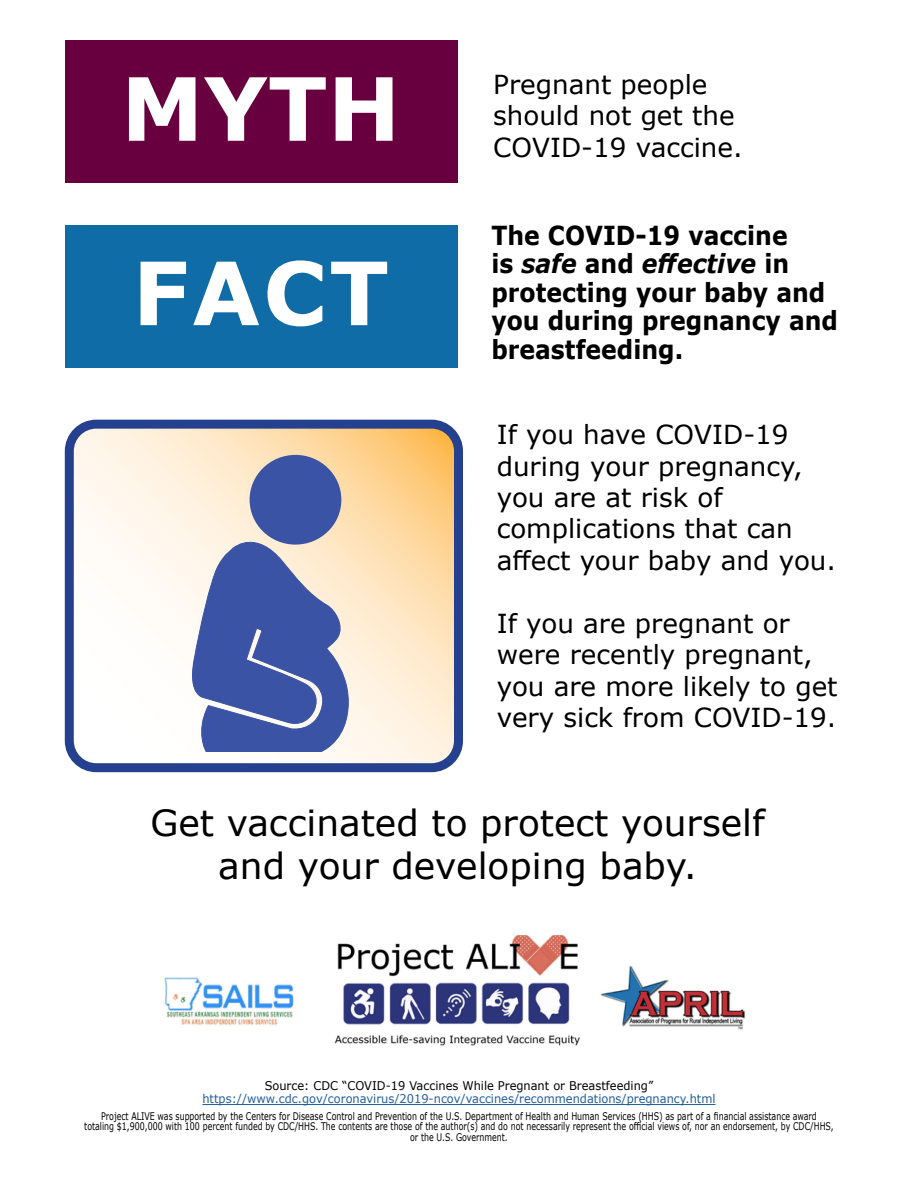
<style>
.page{position:relative;width:918px;height:1188px;background:#fff}
.page>*{position:absolute;margin:0;border:0;box-sizing:border-box;transform-origin:0 0}
.t1{font:700 87.3px "Verdana";letter-spacing:.015em;color:#fff}
.t2{font:36px/43.2px "Verdana";color:#000;text-align:center}
.t3{font:26.25px/31.5px "Verdana";color:#000}
.t4{font:700 26.25px/28.5px "Verdana";color:#000;scale:.9 1}
.t5{font:12px "Verdana";color:#215e9e;scale:.95 1}
.t6{font:12px "Verdana";color:#000;scale:.95 1}
.t7{font:10.5px/10.5px "Verdana";color:#000;text-align:center;scale:.75 1}
.s1{font-style:italic}
</style>
<div class="page">
<hr style="left:202px;top:1104px;width:514px;height:1px;background:#215e9e">
<div style="left:65px;top:40px;width:393px;height:143px;background:#680040"></div>
<div style="left:65px;top:225px;width:393px;height:142px;background:#0f6ca7"></div>
<svg style="left:75px;top:430px;width:378px;height:332px"></svg>
<div style="left:250px;top:455px;width:91px;height:90px;background:#3a53a4;border-radius:50%"></div>
<svg style="left:187px;top:530px;width:168px;height:222px;background:#7a87b8"></svg>
<div style="left:65px;top:420px;width:398px;height:352px;border:9px solid #25408f;border-radius:27px"></div>
<img style="left:164px;top:934px;width:582px;height:112px">
<h1 class="t1" style="left:121px;top:47px;width:281px">MYTH</h1>
<h1 class="t1" style="left:132px;top:232px;width:258px">FACT</h1>
<p class="t3" style="left:493px;top:68px;width:251px">Pregnant people should not get the<br>COVID-19 vaccine.</p>
<p class="t4" style="left:491px;top:221px;width:387px">The COVID-19 vaccine<br>is <span class="s1">safe</span> and <span class="s1">effective</span> in protecting your baby and you during pregnancy and breastfeeding.</p>
<p class="t3" style="left:497px;top:419px;width:308px">If you have COVID-19 during your pregnancy, you are at risk of complications that can</p>
<p class="t3" style="left:497px;top:544px;width:341px">affect your baby and you.</p>
<p class="t3" style="left:497px;top:607px;width:342px">If you are pregnant or were recently pregnant, you are more likely to get very sick from COVID-19.</p>
<p class="t2" style="left:151px;top:801px;width:616px">Get vaccinated to protect yourself and your developing baby.</p>
<p class="t6" style="left:265px;top:1077px;width:410px">Source: CDC “COVID-19 Vaccines While Pregnant or Breastfeeding”</p>
<p class="t5" style="left:202px;top:1091px;width:542px">https://www.cdc.gov/coronavirus/2019-ncov/vaccines/recommendations/pregnancy.html</p>
<p class="t7" style="left:84px;top:1111px;width:1001px">Project ALIVE was supported by the Centers for Disease Control and Prevention of the U.S. Department of Health and Human Services (HHS) as part of a financial assistance award<br>totaling $1,900,000 with 100 percent funded by CDC/HHS. The contents are those of the author(s) and do not necessarily represent the official views of, nor an endorsement, by CDC/HHS, or the U.S. Government.</p>
</div>
